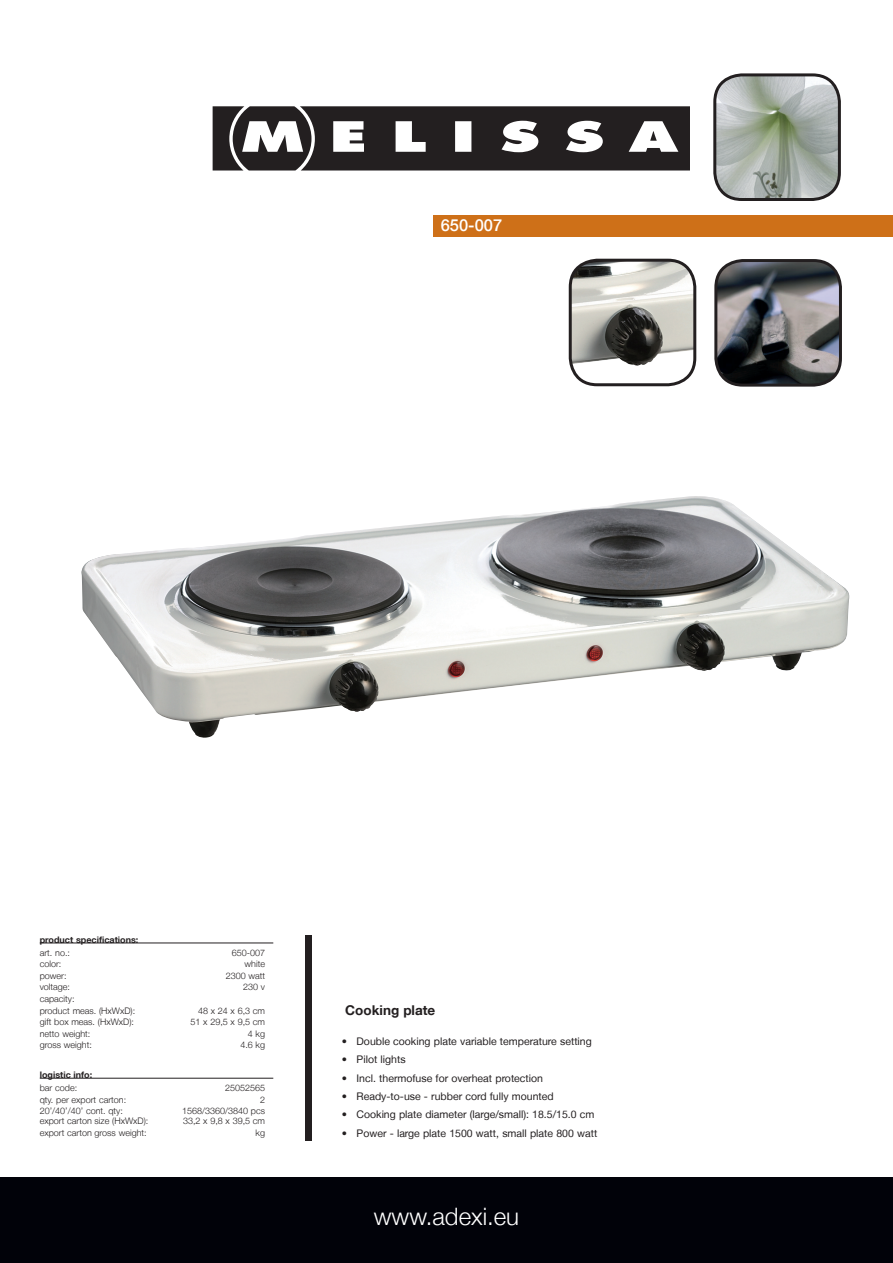
<style>
.page{position:relative;width:893px;height:1263px;background:#fff}
.page>*{position:absolute;margin:0;border:0;box-sizing:border-box;transform-origin:0 0}
.t1{font:300 24px "Helvetica Neue LT";color:#fff}
.t2{font:500 16.5px "Helvetica Neue LT";color:#fff}
.t3{font:700 13.5px "Helvetica Neue LT";color:#231f20}
.t4{font:10.5px "Helvetica Neue LT";color:#231f20}
.t5{font:300 9px/11.6px "Helvetica Neue LT";color:#231f20}
.t6{font:700 9px "Helvetica Neue LT";color:#231f20}
</style>
<div class="page">
<img style="left:81px;top:496px;width:769px;height:242px">
<div style="left:0;top:1178px;width:893px;height:85px;background:#010209"></div>
<div style="left:434px;top:216px;width:459px;height:21px;background:#ce7018"></div>
<hr style="left:40px;top:942px;width:233px;height:1px;background:#231f20">
<hr style="left:40px;top:1078px;width:233px;height:1px;background:#231f20">
<svg style="left:213px;top:106px;width:477px;height:64px"></svg>
<img style="left:716px;top:75px;width:123px;height:124px;border-radius:27px">
<div style="left:713px;top:73px;width:128px;height:128px;border:3px solid #231f20;border-radius:27px"></div>
<div style="left:306px;top:935px;width:6px;height:206px;background:#231f20"></div>
<img style="left:716px;top:261px;width:124px;height:124px;border-radius:27px">
<div style="left:714px;top:259px;width:128px;height:128px;border:3px solid #231f20;border-radius:27px"></div>
<img style="left:570px;top:260px;width:125px;height:125px">
<div style="left:569px;top:259px;width:127px;height:127px;border:3px solid #231f20;border-radius:27px"></div>
<h2 class="t2" style="left:441px;top:215px;width:63px">650-007</h2>
<p class="t6" style="left:40px;top:934px;width:100px">product specifications:</p>
<p class="t5" style="left:40px;top:947px;width:32px">art. no.:</p>
<p class="t5" style="left:232px;top:947px;width:35px">650-007</p>
<p class="t5" style="left:40px;top:958px;width:23px">color:</p>
<p class="t5" style="left:245px;top:958px;width:22px">white</p>
<p class="t5" style="left:40px;top:970px;width:28px">power:</p>
<p class="t5" style="left:226px;top:970px;width:41px">2300 watt</p>
<p class="t5" style="left:40px;top:981px;width:32px">voltage:</p>
<p class="t5" style="left:243px;top:981px;width:23px">230 v</p>
<p class="t5" style="left:40px;top:993px;width:97px">capacity:<br>product meas. (HxWxD):</p>
<p class="t5" style="left:198px;top:1004px;width:69px">48 x 24 x 6,3 cm</p>
<p class="t5" style="left:40px;top:1016px;width:96px">gift box meas. (HxWxD):</p>
<p class="t5" style="left:191px;top:1016px;width:76px">51 x 29,5 x 9,5 cm</p>
<p class="t5" style="left:40px;top:1027px;width:52px">netto weight:</p>
<p class="t5" style="left:248px;top:1027px;width:19px">4 kg</p>
<p class="t5" style="left:40px;top:1039px;width:54px">gross weight:</p>
<p class="t5" style="left:240px;top:1039px;width:26px">4.6 kg</p>
<p class="t6" style="left:40px;top:1069px;width:54px">logistic info:</p>
<p class="t5" style="left:40px;top:1082px;width:39px">bar code:</p>
<p class="t5" style="left:225px;top:1082px;width:42px">25052565</p>
<p class="t5" style="left:40px;top:1093px;width:88px">qty. per export carton:</p>
<p class="t5" style="left:260px;top:1093px;width:7px">2</p>
<p class="t5" style="left:40px;top:1105px;width:85px">20’/40’/40’ cont. qty:</p>
<p class="t5" style="left:182px;top:1105px;width:84px">1568/3360/3840 pcs</p>
<p class="t5" style="left:40px;top:1115px;width:110px">export carton size (HxWxD):</p>
<p class="t5" style="left:183px;top:1115px;width:84px">33,2 x 9,8 x 39,5 cm</p>
<p class="t5" style="left:40px;top:1127px;width:108px">export carton gross weight:</p>
<p class="t5" style="left:256px;top:1127px;width:11px">kg</p>
<h3 class="t3" style="left:345px;top:1001px;width:92px">Cooking plate</h3>
<p class="t4" style="left:342px;top:1035px;width:252px">• Double cooking plate variable temperature setting</p>
<p class="t4" style="left:342px;top:1053px;width:65px">• Pilot lights</p>
<p class="t4" style="left:342px;top:1071px;width:203px">• Incl. thermofuse for overheat protection</p>
<p class="t4" style="left:342px;top:1090px;width:214px">• Ready-to-use - rubber cord fully mounted</p>
<p class="t4" style="left:342px;top:1108px;width:254px">• Cooking plate diameter (large/small): 18.5/15.0 cm</p>
<p class="t4" style="left:342px;top:1127px;width:257px">• Power - large plate 1500 watt, small plate 800 watt</p>
<h1 class="t1" style="left:374px;top:1201px;width:147px">www.adexi.eu</h1>
</div>
